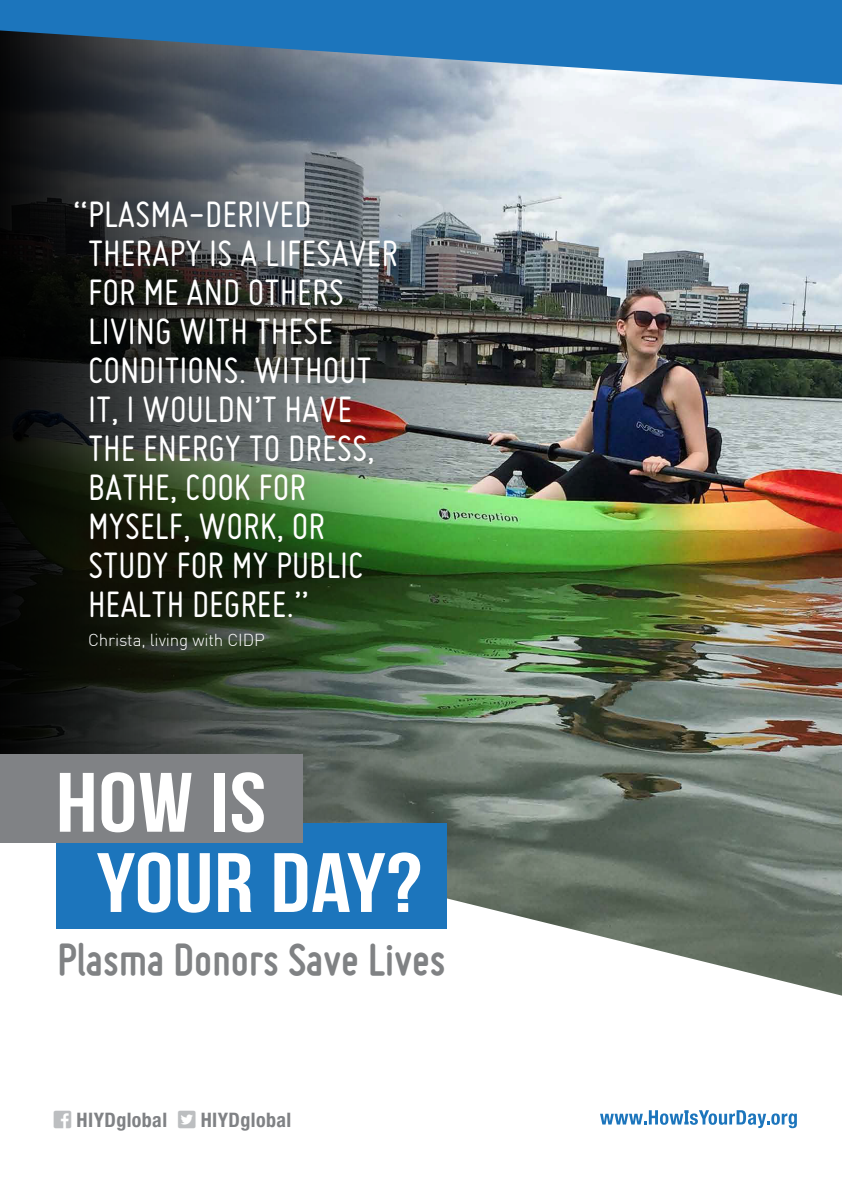
<style>
.page{position:relative;width:842px;height:1191px;background:#fff}
.page>*{position:absolute;margin:0;border:0;box-sizing:border-box;transform-origin:0 0}
.t1{font:700 48px "Miso";color:#808284}
.t2{font:40px/39px "Miso";color:#fff}
.t3{font:700 condensed 20px "Helvetica Neue LT Std";letter-spacing:.02em;color:#808285}
.t4{font:300 17px "DIN";letter-spacing:-.01em;color:#fff}
</style>
<div class="page">
<img style="left:571px;top:86px;width:271px;height:702px">
<img style="left:0;top:86px;width:571px;height:702px">
<svg style="left:56px;top:788px;width:786px;height:341px"></svg>
<div style="left:57px;top:823px;width:390px;height:105px;background:#1c75bc"></div>
<svg style="left:97px;top:852px;width:73px;height:60px"></svg>
<svg style="left:178px;top:853px;width:32px;height:59px"></svg>
<svg style="left:218px;top:853px;width:33px;height:59px"></svg>
<svg style="left:274px;top:852px;width:146px;height:60px"></svg>
<div style="left:0;top:754px;width:302px;height:89px;background:#808285"></div>
<svg style="left:60px;top:773px;width:34px;height:58px"></svg>
<svg style="left:102px;top:772px;width:32px;height:60px"></svg>
<svg style="left:140px;top:773px;width:52px;height:58px"></svg>
<div style="left:214px;top:773px;width:11px;height:58px;background:#fff"></div>
<svg style="left:232px;top:772px;width:32px;height:60px"></svg>
<svg style="left:0;top:0;width:842px;height:86px;background:#3674a7"></svg>
<svg style="left:600px;top:1110px;width:197px;height:18px"></svg>
<svg style="left:56px;top:1110px;width:15px;height:18px"></svg>
<svg style="left:178px;top:1110px;width:17px;height:18px"></svg>
<p class="t2" style="left:88px;top:194px;width:311px;text-indent:-15px">“PLASMA-DERIVED<br>THERAPY IS A LIFESAVER<br>FOR ME AND OTHERS<br>LIVING WITH THESE<br>CONDITIONS. WITHOUT<br>IT, I WOULDN’T HAVE<br>THE ENERGY TO DRESS,<br>BATHE, COOK FOR<br>MYSELF, WORK, OR<br>STUDY FOR MY PUBLIC<br>HEALTH DEGREE.”</p>
<p class="t4" style="left:88px;top:629px;width:178px">Christa, living with CIDP</p>
<p class="t1" style="left:57px;top:932px;width:390px">Plasma Donors Save Lives</p>
<p class="t3" style="left:77px;top:1107px;width:92px">HIYDglobal</p>
<p class="t3" style="left:201px;top:1107px;width:92px">HIYDglobal</p>
</div>
